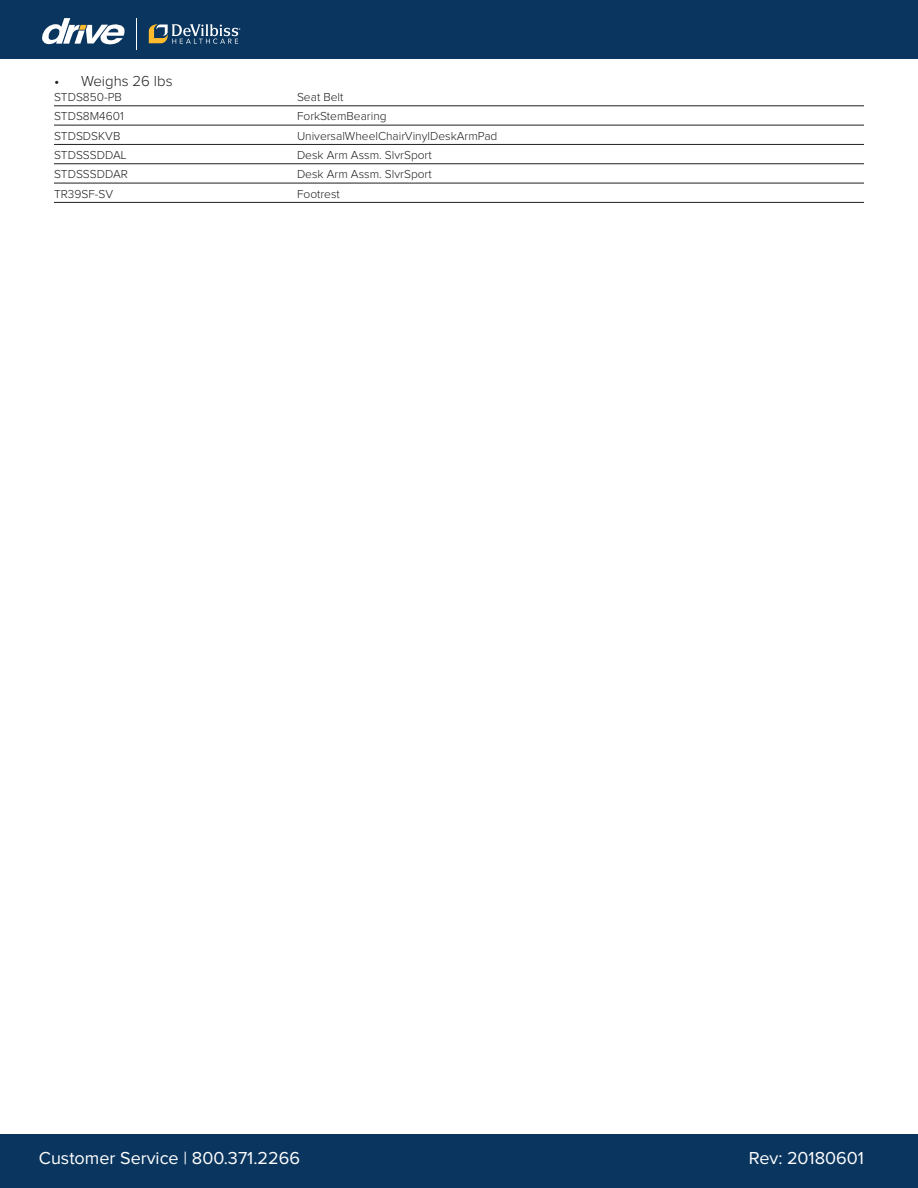
<style>
.page{position:relative;width:918px;height:1188px;background:#fff}
.page>*{position:absolute;margin:0;border:0;box-sizing:border-box;transform-origin:0 0}
.t1{font:18px "Proxima Nova";color:#fff}
.t2{font:300 15px "Proxima Nova";color:#231f20}
.table_list{font:300 12px "Proxima Nova";color:#231f20}
</style>
<div class="page">
<div style="left:0;top:0;width:918px;height:58px;background:#0a355e"></div>
<svg style="left:149px;top:24px;width:91px;height:20px"></svg>
<svg style="left:42px;top:18px;width:83px;height:27px"></svg>
<hr style="left:136px;top:18px;width:1px;height:32px;background:#fff">
<div style="left:0;top:1134px;width:918px;height:54px;background:#0a355e"></div>
<hr style="left:54px;top:105px;width:810px;height:1px;background:#231f20">
<hr style="left:54px;top:125px;width:810px;height:1px;background:#231f20">
<hr style="left:54px;top:144px;width:810px;height:1px;background:#231f20">
<hr style="left:54px;top:163px;width:810px;height:1px;background:#231f20">
<hr style="left:54px;top:183px;width:810px;height:1px;background:#231f20">
<hr style="left:54px;top:202px;width:810px;height:1px;background:#231f20">
<p class="t2" style="left:54px;top:74px;width:120px">• Weighs 26 lbs</p>
<p class="table_list" style="left:54px;top:92px;width:69px">STDS850-PB</p>
<p class="table_list" style="left:297px;top:92px;width:48px">Seat Belt</p>
<p class="table_list" style="left:54px;top:111px;width:71px">STDS8M4601</p>
<p class="table_list" style="left:297px;top:111px;width:91px">ForkStemBearing</p>
<p class="table_list" style="left:54px;top:130px;width:68px">STDSDSKVB</p>
<p class="table_list" style="left:297px;top:130px;width:202px">UniversalWheelChairVinylDeskArmPad</p>
<p class="table_list" style="left:54px;top:150px;width:74px">STDSSSDDAL</p>
<p class="table_list" style="left:297px;top:150px;width:136px">Desk Arm Assm. SlvrSport</p>
<p class="table_list" style="left:54px;top:169px;width:75px">STDSSSDDAR</p>
<p class="table_list" style="left:297px;top:169px;width:136px">Desk Arm Assm. SlvrSport</p>
<p class="table_list" style="left:54px;top:188px;width:61px">TR39SF-SV</p>
<p class="table_list" style="left:297px;top:188px;width:44px">Footrest</p>
<h1 class="t1" style="left:39px;top:1150px;width:263px">Customer Service | 800.371.2266</h1>
<h1 class="t1" style="left:749px;top:1150px;width:117px">Rev: 20180601</h1>
</div>
